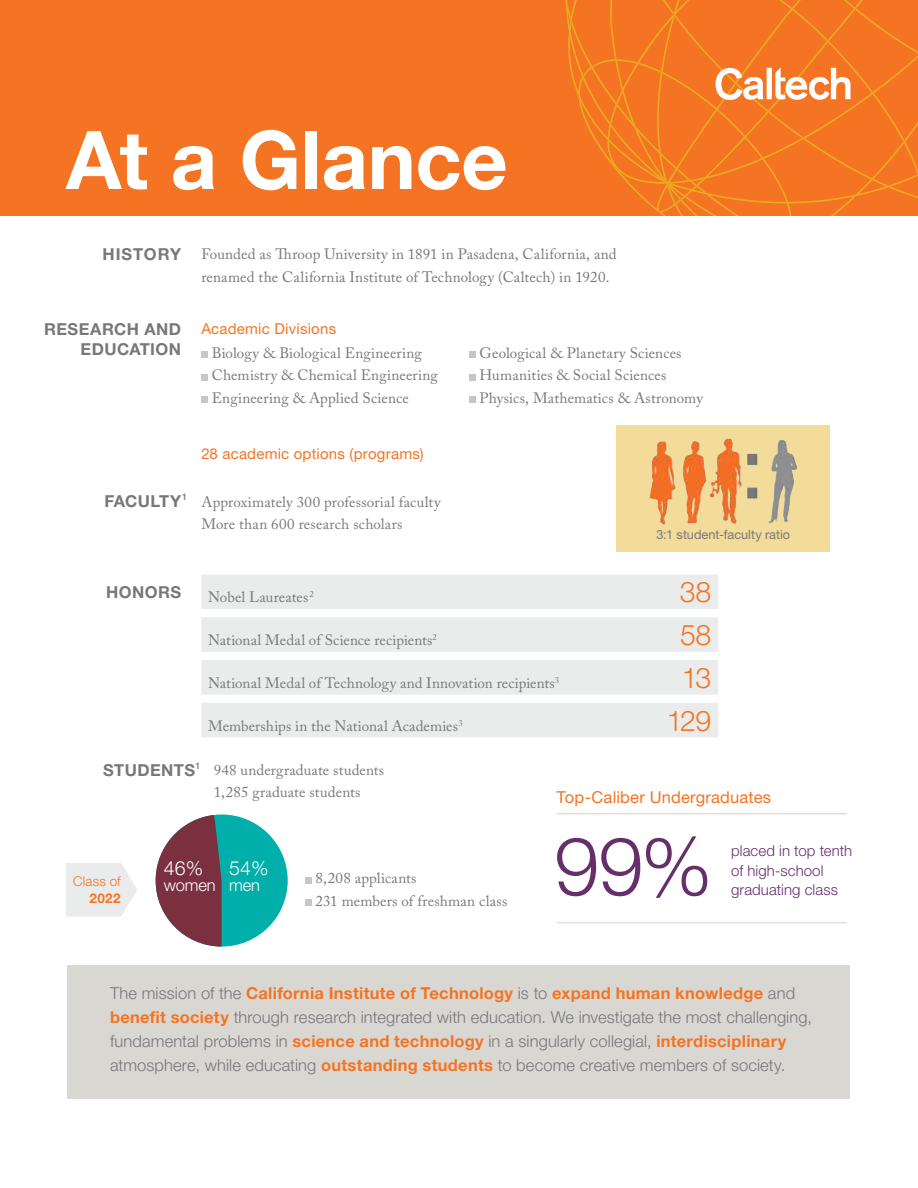
<style>
.page{position:relative;width:918px;height:1188px;background:#fff}
.page>*{position:absolute;margin:0;border:0;box-sizing:border-box;transform-origin:0 0}
.t1{font:700 81px "Helvetica Neue LT Std";letter-spacing:-.005em;color:#fff}
.t2{font:300 81px "Helvetica Neue LT Std";color:#662f6c}
.t3{font:300 28.5px "Helvetica Neue LT Std";letter-spacing:-.015em;color:#f47424}
.t4{font:300 19.5px "Helvetica Neue LT Std";color:#fff}
.t5{font:300 16.5px/24px "Helvetica Neue LT Std";letter-spacing:.005em;color:#77787b}
.t6{font:700 16.5px/19.5px "Helvetica Neue LT Std";letter-spacing:.025em;color:#77787b;text-align:right}
.t7{font:16.5px "Helvetica Neue LT Std";letter-spacing:.01em;color:#f47424}
.t8{font:300 16.5px "Helvetica Neue LT Std";letter-spacing:-.01em;color:#fff}
.t9{font:700 16.5px "Helvetica Neue LT Std";letter-spacing:.055em;color:#77787b}
.t10{font:15px/22.5px "Adobe Caslon Pro";letter-spacing:.01em;color:#77787b}
.t11{font:300 15px/19.5px "Helvetica Neue LT Std";letter-spacing:.005em;color:#662f6c}
.t12{font:15px "Helvetica Neue LT Std";letter-spacing:.015em;color:#f47424}
.t13{font:300 13.5px "Helvetica Neue LT Std";letter-spacing:.01em;color:#f47424}
.t14{font:700 13.5px "Helvetica Neue LT Std";color:#f47424}
.t15{font:12.75px "Helvetica Neue LT Std";color:#77787b}
.s1{font-weight:700;color:#f47424}
</style>
<div class="page">
<div style="left:0;top:0;width:918px;height:216px;background:#f47424"></div>
<div style="left:201px;top:351px;width:7px;height:7px;background:#c4c6c8"></div>
<div style="left:201px;top:374px;width:7px;height:6px;background:#c4c6c8"></div>
<div style="left:201px;top:396px;width:7px;height:7px;background:#c4c6c8"></div>
<div style="left:469px;top:351px;width:7px;height:7px;background:#c4c6c8"></div>
<div style="left:469px;top:374px;width:7px;height:6px;background:#c4c6c8"></div>
<div style="left:469px;top:396px;width:7px;height:7px;background:#c4c6c8"></div>
<svg style="left:617px;top:425px;width:213px;height:126px;background:#eecc8d"></svg>
<svg style="left:305px;top:877px;width:6px;height:6px"></svg>
<div style="left:305px;top:899px;width:6px;height:7px;background:#c4c6c8"></div>
<svg style="left:66px;top:863px;width:71px;height:54px;background:#eceded"></svg>
<hr style="left:557px;top:813px;width:290px;height:2px;background:#e0e1e2">
<hr style="left:557px;top:922px;width:290px;height:1px;background:#e0e1e2">
<div style="left:68px;top:965px;width:782px;height:134px;background:#d9d7d2"></div>
<div style="left:201px;top:575px;width:517px;height:34px;background:#eaebeb"></div>
<div style="left:201px;top:617px;width:517px;height:35px;background:#eaebeb"></div>
<div style="left:201px;top:660px;width:517px;height:35px;background:#eaebeb"></div>
<div style="left:201px;top:703px;width:517px;height:34px;background:#eaebeb"></div>
<svg style="left:565px;top:0;width:353px;height:216px"></svg>
<img style="left:710px;top:439px;width:71px;height:85px">
<div style="left:156px;top:814px;width:132px;height:133px;background:#00afaa;border-radius:50%"></div>
<svg style="left:156px;top:815px;width:66px;height:132px"></svg>
<h1 class="t1" style="left:66px;top:110px;width:443px">At a Glance</h1>
<p class="t9" style="left:102px;top:244px;width:80px">HISTORY</p>
<p class="t6" style="left:44px;top:319px;width:139px">RESEARCH AND<br>EDUCATION</p>
<p class="t10" style="left:201px;top:243px;width:417px">Founded as Throop University in 1891 in Pasadena, California, and renamed the California Institute of Technology (Caltech) in 1920.</p>
<p class="t12" style="left:201px;top:320px;width:136px">Academic Divisions</p>
<p class="t10" style="left:212px;top:341px;width:228px">Biology &amp; Biological Engineering<br>Chemistry &amp; Chemical Engineering<br>Engineering &amp; Applied Science</p>
<p class="t10" style="left:480px;top:341px;width:225px">Geological &amp; Planetary Sciences<br>Humanities &amp; Social Sciences<br>Physics, Mathematics &amp; Astronomy</p>
<p class="t6" style="left:104px;top:491px;width:84px">FACULTY<sup>1</sup></p>
<p class="t12" style="left:201px;top:445px;width:224px">28 academic options (programs)</p>
<p class="t10" style="left:201px;top:490px;width:241px">Approximately 300 professorial faculty<br>More than 600 research scholars</p>
<p class="t15" style="left:657px;top:527px;width:135px">3:1 student-faculty ratio</p>
<p class="t6" style="left:106px;top:582px;width:76px">HONORS</p>
<p class="t10" style="left:208px;top:586px;width:107px">Nobel Laureates <sup>2</sup></p>
<h2 class="t3" style="left:680px;top:575px;width:33px">38</h2>
<p class="t10" style="left:208px;top:629px;width:230px">National Medal of Science recipients<sup>2</sup></p>
<h2 class="t3" style="left:680px;top:617px;width:33px">58</h2>
<p class="t10" style="left:208px;top:671px;width:353px">National Medal of Technology and Innovation recipients<sup>3</sup></p>
<h2 class="t3" style="left:682px;top:660px;width:31px">13</h2>
<p class="t10" style="left:208px;top:714px;width:256px">Memberships in the National Academies<sup>3</sup></p>
<h2 class="t3" style="left:667px;top:703px;width:46px">129</h2>
<p class="t6" style="left:103px;top:760px;width:99px">STUDENTS<sup>1</sup></p>
<p class="t10" style="left:214px;top:759px;width:172px">948 undergraduate students<br>1,285 graduate students</p>
<p class="t13" style="left:73px;top:873px;width:49px">Class of</p>
<p class="t14" style="left:89px;top:890px;width:33px">2022</p>
<h3 class="t4" style="left:164px;top:856px;width:41px">46%</h3>
<p class="t8" style="left:164px;top:875px;width:53px">women</p>
<h3 class="t4" style="left:229px;top:856px;width:41px">54%</h3>
<p class="t8" style="left:229px;top:875px;width:32px">men</p>
<p class="t10" style="left:315px;top:867px;width:194px">8,208 applicants<br>231 members of freshman class</p>
<p class="t7" style="left:557px;top:787px;width:216px">Top-Caliber Undergraduates</p>
<h1 class="t2" style="left:554px;top:817px;width:160px">99%</h1>
<p class="t11" style="left:731px;top:841px;width:123px">placed in top tenth of high-school graduating class</p>
<p class="t5" style="left:110px;top:981px;width:703px">The mission of the <span class="s1">California Institute of Technology</span> is to <span class="s1">expand human knowledge</span> and <span class="s1">benefit society</span> through research integrated with education. We investigate the most challenging, fundamental problems in <span class="s1">science and technology</span> in a singularly collegial, <span class="s1">interdisciplinary </span>atmosphere, while educating <span class="s1">outstanding students</span> to become creative members of society.</p>
</div>
